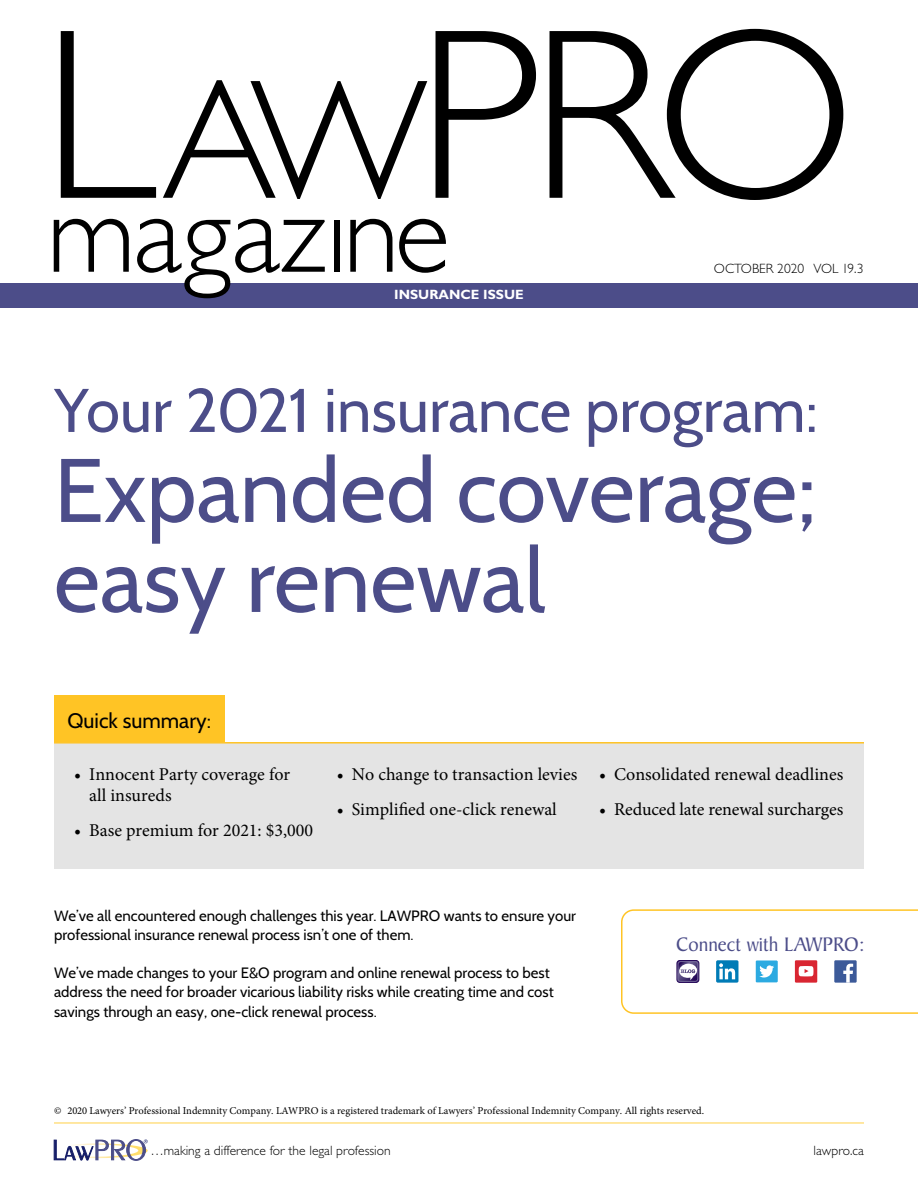
<style>
.page{position:relative;width:918px;height:1188px;background:#fff}
.page>*{position:absolute;margin:0;border:0;box-sizing:border-box;transform-origin:0 0}
.t1{font:300 244.5px "Gill Sans";color:#000}
.t2{font:300 171.15px "Gill Sans";color:#000}
.t3{font:300 115.5px "Gill Sans";letter-spacing:-.005em;color:#000}
.H1_Ins_Coverage{font:90px/90px "Cabin";color:#4c4d89}
.H1_Ins_Coverage-2{font:61.5px "Cabin";color:#4c4d89}
.t4{font:21px "Baker Signet BT";color:#4c4d89}
.H1_Sidebar_Boxed_Hea{font:21px "Cabin";color:#000}
.Body_-_Bullet{font:18px/21px "Minion Pro";color:#000}
.Body_-_Intro{font:15px/19.5px "Cabin";color:#000}
.Cover_Masthead{font:300 13.5px "Gill Sans";color:#000}
.Cover_Masthead-2{font:700 13.5px "Gill Sans";color:#fff}
.Footnote{font:10.5px "Minion Pro";color:#000}
.s1{font-style:inherit}
</style>
<div class="page">
<div style="left:0;top:284px;width:918px;height:24px;background:#4c4d89"></div>
<div style="left:189px;top:273px;width:37px;height:22px;background:#fff;border-radius:50%"></div>
<div style="left:54px;top:696px;width:170px;height:47px;background:#ffc425"></div>
<div style="left:54px;top:743px;width:810px;height:126px;background:#e4e4e4"></div>
<hr style="left:54px;top:1123px;width:810px;height:1px;background:#ffd046">
<svg style="left:53px;top:1139px;width:95px;height:21px"></svg>
<hr style="left:54px;top:742px;width:810px;height:2px;background:#ffc425">
<svg style="left:621px;top:909px;width:297px;height:105px"></svg>
<p class="t1" style="left:416px;top:-22px;width:441px">PRO</p>
<p class="t1" style="left:41px;top:-22px;width:116px">L</p>
<p class="t3" style="left:47px;top:168px;width:405px">magazıne</p>
<p class="t2" style="left:162px;top:44px;width:266px">aw</p>
<p class="Cover_Masthead" style="left:714px;top:260px;width:151px">OCTOBER 2020 VOL 19.3</p>
<p class="Cover_Masthead-2" style="left:394px;top:286px;width:131px">INSURANCE ISSUE</p>
<h1 class="H1_Ins_Coverage-2" style="left:54px;top:373px;width:766px">Your 2021 insurance program:</h1>
<h1 class="H1_Ins_Coverage" style="left:54px;top:445px;width:764px">Expanded coverage; easy renewal</h1>
<h1 class="H1_Sidebar_Boxed_Hea" style="left:68px;top:708px;width:145px">Quick summary:</h1>
<p class="Body_-_Bullet" style="left:89px;top:764px;width:202px;text-indent:-15px">• Innocent Party coverage for all insureds</p>
<p class="Body_-_Bullet" style="left:74px;top:820px;width:240px">• Base premium for 2021: $3,000</p>
<p class="Body_-_Bullet" style="left:337px;top:764px;width:242px">• No change to transaction levies</p>
<p class="Body_-_Bullet" style="left:337px;top:799px;width:222px">• Simplified one-click renewal</p>
<p class="Body_-_Bullet" style="left:599px;top:764px;width:246px">• Consolidated renewal deadlines</p>
<p class="Body_-_Bullet" style="left:599px;top:799px;width:246px">• Reduced late renewal surcharges</p>
<p class="Body_-_Intro" style="left:54px;top:905px;width:524px">We’ve all encountered enough challenges this year. LAWPRO wants to ensure your professional insurance renewal process isn’t one of them.</p>
<p class="Body_-_Intro" style="left:54px;top:963px;width:501px">We’ve made changes to your E&amp;O program and online renewal process to best address the need for broader vicarious liability risks while creating time and cost savings through an easy, one-click renewal process.</p>
<p class="t4" style="left:676px;top:931px;width:190px">Connect with L<span class="s1">AW</span>PRO:</p>
<p class="Footnote" style="left:54px;top:1103px;width:652px">© 2020 Lawyers’ Professional Indemnity Company. LAWPRO is a registered trademark of Lawyers’ Professional Indemnity Company. All rights reserved.</p>
<p class="Cover_Masthead" style="left:150px;top:1143px;width:242px">…making a difference for the legal profession</p>
<p class="Cover_Masthead" style="left:814px;top:1143px;width:52px">lawpro.ca</p>
</div>
